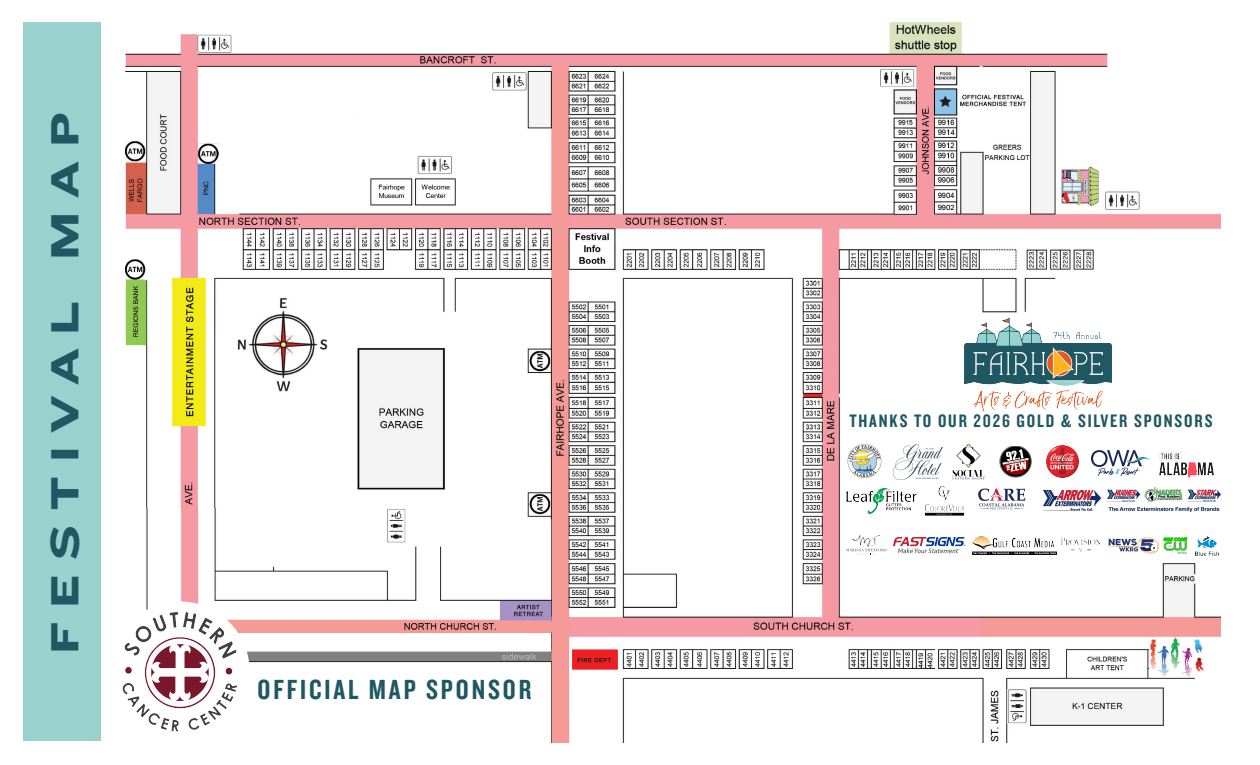
<style>
.page{position:relative;width:1260px;height:765px;background:#fff}
.page>*{position:absolute;margin:0;border:0;box-sizing:border-box;transform-origin:0 0}
.t1{font:40.75px "Knockout HTF54 Sumo";letter-spacing:.34em;color:#1f5762}
.t2{font:28.75px "Knockout HTF49 Liteweight";letter-spacing:.1em;color:#1f5762}
.t3{font:18.75px "Knockout HTF49 Liteweight";letter-spacing:.1em;color:#1f5762}
.t4{font:700 3.38px "DIN2014";color:#54b948}
</style>
<div class="page">
<img style="left:125px;top:22px;width:1095px;height:720px">
<div style="left:23px;top:22px;width:78px;height:719px;background:#98d1cd"></div>
<img style="left:965px;top:318px;width:146px;height:94px">
<img style="left:1000px;top:446px;width:31px;height:32px">
<img style="left:1160px;top:453px;width:53px;height:24px">
<img style="left:977px;top:487px;width:50px;height:25px">
<img style="left:848px;top:444px;width:33px;height:35px">
<img style="left:1047px;top:445px;width:31px;height:32px">
<img style="left:925px;top:480px;width:40px;height:39px">
<img style="left:893px;top:444px;width:50px;height:35px">
<img style="left:846px;top:489px;width:73px;height:24px">
<svg style="left:1091px;top:450px;width:59px;height:26px"></svg>
<img style="left:952px;top:444px;width:32px;height:36px">
<img style="left:1196px;top:536px;width:23px;height:19px">
<img style="left:893px;top:535px;width:73px;height:20px">
<svg style="left:846px;top:535px;width:41px;height:20px"></svg>
<hr style="left:1108px;top:546px;width:30px;height:1px;background:#f6df91">
<svg style="left:1109px;top:536px;width:78px;height:19px"></svg>
<img style="left:1044px;top:487px;width:176px;height:25px">
<img style="left:973px;top:535px;width:83px;height:20px">
<img style="left:1059px;top:536px;width:44px;height:18px">
<div style="left:110px;top:601px;width:140px;height:140px;background:#fff;border-radius:50%"></div>
<img style="left:122px;top:609px;width:118px;height:125px">
<h1 class="t1" style="left:42px;top:654px;width:543px;rotate:-90deg">FESTIVAL MAP</h1>
<h2 class="t2" style="left:258px;top:675px;width:275px">OFFICIAL MAP SPONSOR</h2>
<p class="t3" style="left:849px;top:411px;width:365px">THANKS TO OUR 2026 GOLD &amp; SILVER SPONSORS</p>
<p class="t4" style="left:1178px;top:550px;width:11px">WFNA</p>
</div>
